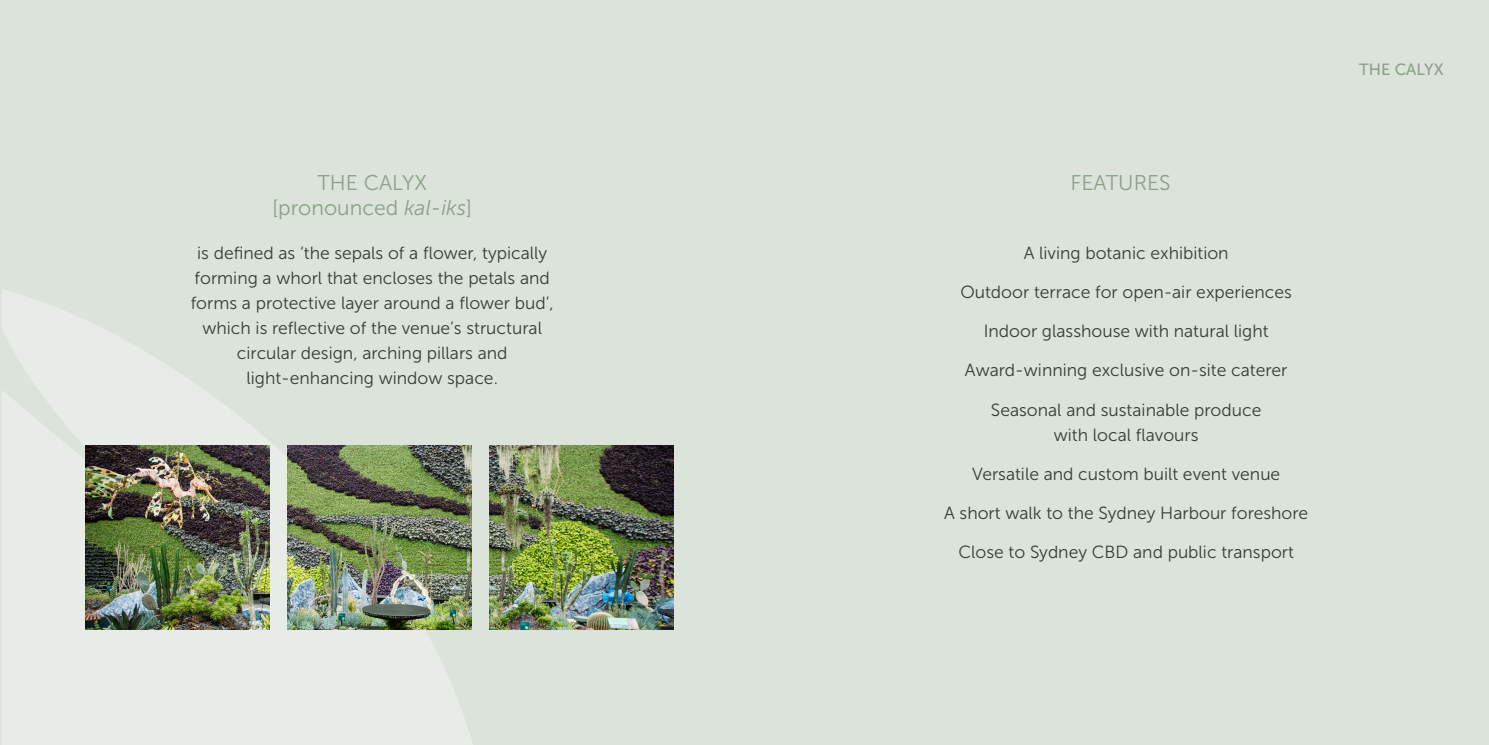
<style>
.page{position:relative;width:1489px;height:745px;background:#fff}
.page>*{position:absolute;margin:0;border:0;box-sizing:border-box;transform-origin:0 0}
.t1{font:21.25px/25px "Museo Sans 300";color:#8ba188;text-align:center}
.t2{font:17.5px/25px "Museo Sans 300";color:#343f37;text-align:center}
.t3{font:16.25px "Museo Sans 500";color:#8ba188}
.s1{font-style:italic}
</style>
<div class="page">
<div style="left:0;top:1px;width:1488px;height:743px;background:#dce3db"></div>
<svg style="left:2px;top:290px;width:470px;height:454px;fill:#e8ece7"></svg>
<img style="left:85px;top:445px;width:184px;height:184px">
<img style="left:287px;top:445px;width:184px;height:184px">
<img style="left:489px;top:445px;width:184px;height:184px">
<p class="t1" style="left:272px;top:170px;width:201px">THE CALYX [pronounced <span class="s1">kal-iks</span>]</p>
<p class="t2" style="left:191px;top:240px;width:364px">is defined as ‘the sepals of a flower, typically forming a whorl that encloses the petals and forms a protective layer around a flower bud’, which is reflective of the venue’s structural circular design, arching pillars and light-enhancing window space.</p>
<p class="t1" style="left:1070px;top:170px;width:101px">FEATURES</p>
<p class="t2" style="left:1023px;top:240px;width:206px">A living botanic exhibition</p>
<p class="t2" style="left:960px;top:279px;width:333px">Outdoor terrace for open-air experiences</p>
<p class="t2" style="left:983px;top:318px;width:286px">Indoor glasshouse with natural light</p>
<p class="t2" style="left:964px;top:358px;width:324px">Award-winning exclusive on-site caterer</p>
<p class="t2" style="left:990px;top:397px;width:272px">Seasonal and sustainable produce with local flavours</p>
<p class="t2" style="left:972px;top:461px;width:310px">Versatile and custom built event venue</p>
<p class="t2" style="left:944px;top:500px;width:366px">A short walk to the Sydney Harbour foreshore</p>
<p class="t2" style="left:958px;top:539px;width:337px">Close to Sydney CBD and public transport</p>
<p class="t3" style="left:1359px;top:60px;width:86px">THE CALYX</p>
</div>
